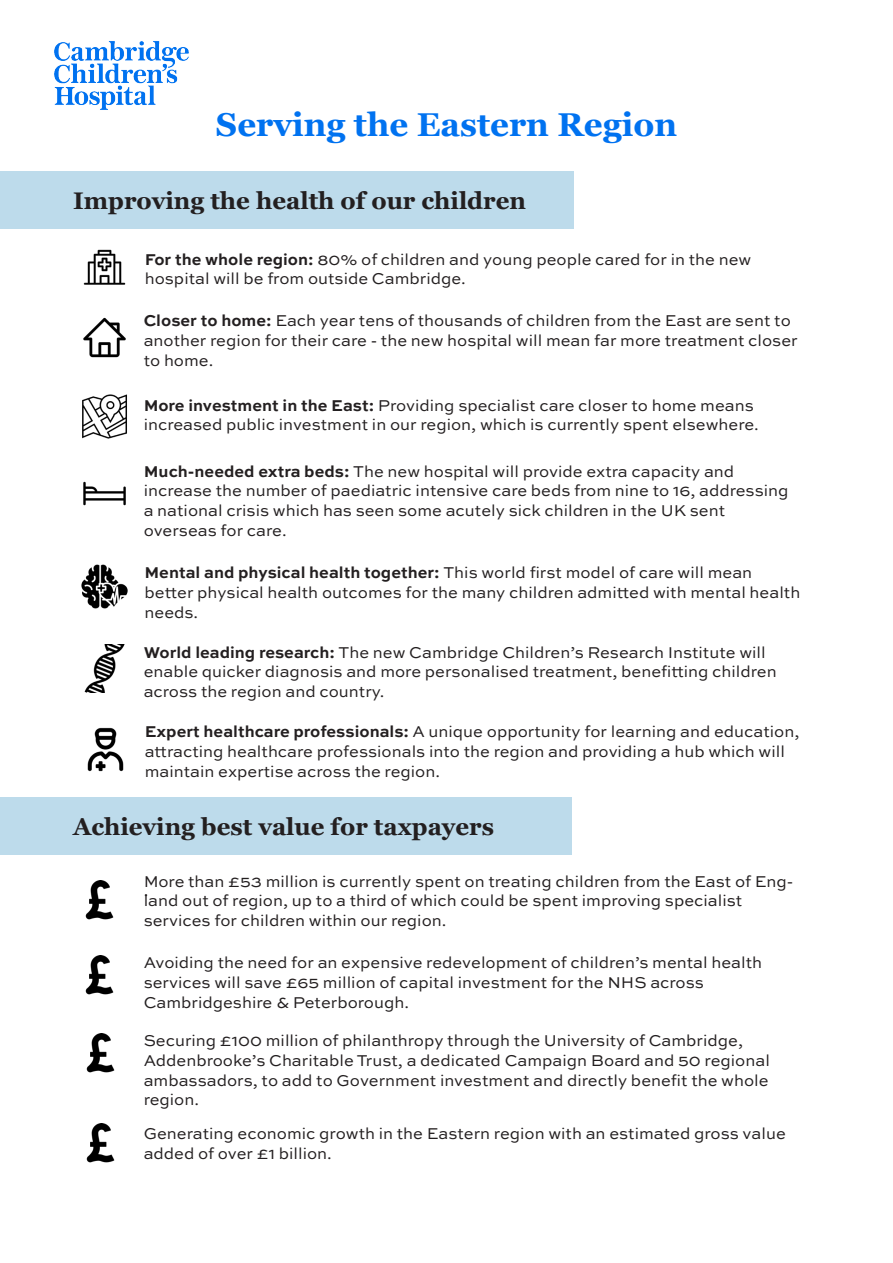
<style>
.page{position:relative;width:893px;height:1263px;background:#fff}
.page>*{position:absolute;margin:0;border:0;box-sizing:border-box;transform-origin:0 0}
.t1{font:700 33px "Georgia";color:#0072f0}
.t2{font:700 24px "Georgia";color:#231f20}
.t3{font:16.5px/19.8px "Sweet Sans Pro";color:#231f20}
.s1{font-weight:700}
</style>
<div class="page">
<div style="left:0;top:171px;width:574px;height:58px;background:#bddbeb"></div>
<img style="left:54px;top:41px;width:135px;height:69px">
<img style="left:83px;top:249px;width:43px;height:36px">
<img style="left:83px;top:317px;width:43px;height:41px">
<img style="left:82px;top:394px;width:45px;height:45px">
<img style="left:83px;top:481px;width:43px;height:25px">
<img style="left:81px;top:564px;width:47px;height:45px">
<img style="left:84px;top:645px;width:41px;height:47px">
<div style="left:0;top:797px;width:571px;height:58px;background:#bddbeb"></div>
<img style="left:85px;top:880px;width:29px;height:40px">
<img style="left:87px;top:727px;width:37px;height:45px">
<img style="left:85px;top:956px;width:29px;height:39px">
<img style="left:86px;top:1034px;width:29px;height:39px">
<img style="left:86px;top:1123px;width:29px;height:40px">
<p class="t1" style="left:216px;top:104px;width:463px">Serving the Eastern Region</p>
<p class="t2" style="left:73px;top:185px;width:454px">Improving the health of our children</p>
<p class="t3" style="left:145px;top:249px;width:608px"><span class="s1">For the whole region:</span> 80% of children and young people cared for in the new</p>
<p class="t3" style="left:145px;top:268px;width:323px">hospital will be from outside Cambridge.</p>
<p class="t3" style="left:144px;top:310px;width:656px"><span class="s1">Closer to home:</span> Each year tens of thousands of children from the East are sent to another region for their care - the new hospital will mean far more treatment closer to home.</p>
<p class="t3" style="left:144px;top:395px;width:612px"><span class="s1">More investment in the East:</span> Providing specialist care closer to home means</p>
<p class="t3" style="left:144px;top:414px;width:617px">increased public investment in our region, which is currently spent elsewhere.</p>
<p class="t3" style="left:144px;top:460px;width:592px"><span class="s1">Much-needed extra beds:</span> The new hospital will provide extra capacity and</p>
<p class="t3" style="left:144px;top:480px;width:646px">increase the number of paediatric intensive care beds from nine to 16, addressing a national crisis which has seen some acutely sick children in the UK sent</p>
<p class="t3" style="left:144px;top:520px;width:144px">overseas for care.</p>
<p class="t3" style="left:145px;top:562px;width:609px"><span class="s1">Mental and physical health together:</span> This world first model of care will mean</p>
<p class="t3" style="left:145px;top:582px;width:657px">better physical health outcomes for the many children admitted with mental health needs.</p>
<p class="t3" style="left:144px;top:642px;width:624px"><span class="s1">World leading research:</span> The new Cambridge Children’s Research Institute will</p>
<p class="t3" style="left:144px;top:661px;width:635px">enable quicker diagnosis and more personalised treatment, benefitting children across the region and country.</p>
<p class="t3" style="left:145px;top:721px;width:656px"><span class="s1">Expert healthcare professionals:</span> A unique opportunity for learning and education, attracting healthcare professionals into the region and providing a hub which will maintain expertise across the region.</p>
<p class="t2" style="left:73px;top:811px;width:422px">Achieving best value for taxpayers</p>
<p class="t3" style="left:144px;top:870px;width:651px">More than £53 million is currently spent on treating children from the East of Eng&shy;land out of region, up to a third of which could be spent improving specialist</p>
<p class="t3" style="left:144px;top:910px;width:304px">services for children within our region.</p>
<p class="t3" style="left:144px;top:952px;width:620px">Avoiding the need for an expensive redevelopment of children’s mental health</p>
<p class="t3" style="left:144px;top:972px;width:562px">services will save £65 million of capital investment for the NHS across</p>
<p class="t3" style="left:144px;top:992px;width:267px">Cambridgeshire &amp; Peterborough.</p>
<p class="t3" style="left:144px;top:1030px;width:601px">Securing £100 million of philanthropy through the University of Cambridge,</p>
<p class="t3" style="left:144px;top:1050px;width:628px;text-align:justify">Addenbrooke’s Charitable Trust, a dedicated Campaign Board and 50 regional ambassadors, to add to Government investment and directly benefit the whole region.</p>
<p class="t3" style="left:144px;top:1123px;width:644px">Generating economic growth in the Eastern region with an estimated gross value added of over £1 billion.</p>
<p class="t3" style="left:144px;top:880px;width:6px">.</p>
</div>
